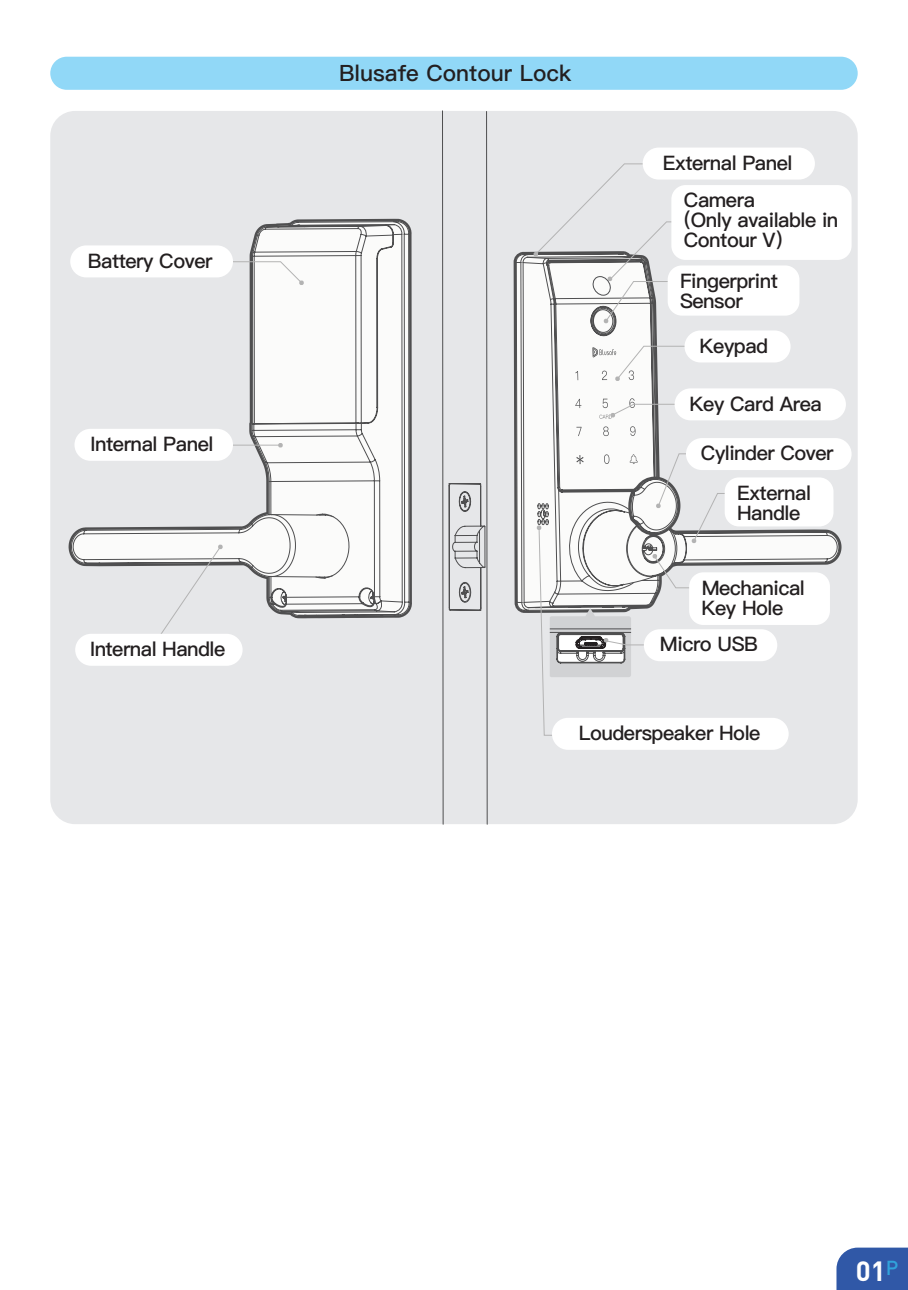
<style>
.page{position:relative;width:908px;height:1290px;background:#fff}
.page>*{position:absolute;margin:0;border:0;box-sizing:border-box;transform-origin:0 0}
.t1{font:700 27.5px "DIN";color:#fff}
.页眉左{font:22.5px "Ping Fang SC Bold";color:#231f20}
.提示标{font:20px "Ping Fang SC Bold";letter-spacing:-.025em;color:#231f20}
</style>
<div class="page">
<div style="left:836px;top:1247px;width:71px;height:43px;background:#3058a7"></div>
<div style="left:50px;top:111px;width:807px;height:713px;background:#e6e7e9;border-radius:25px"></div>
<svg style="left:71px;top:276px;width:169px;height:291px"></svg>
<svg style="left:240px;top:110px;width:247px;height:715px"></svg>
<svg style="left:459px;top:492px;width:11px;height:110px"></svg>
<svg style="left:515px;top:253px;width:324px;height:358px"></svg>
<svg style="left:522px;top:256px;width:156px;height:352px;background:#ececeb"></svg>
<svg style="left:575px;top:371px;width:3px;height:9px"></svg>
<svg style="left:575px;top:399px;width:6px;height:9px"></svg>
<svg style="left:576px;top:427px;width:5px;height:9px"></svg>
<svg style="left:603px;top:426px;width:5px;height:10px"></svg>
<svg style="left:629px;top:426px;width:6px;height:10px"></svg>
<div style="left:50px;top:57px;width:807px;height:33px;background:#91d8f7;border-radius:17px"></div>
<hr style="left:183px;top:445px;width:97px;height:1px;background:#b3b3b3">
<svg style="left:182px;top:261px;width:122px;height:24px"></svg>
<svg style="left:592px;top:346px;width:174px;height:35px"></svg>
<svg style="left:599px;top:398px;width:84px;height:21px"></svg>
<svg style="left:99px;top:544px;width:124px;height:90px"></svg>
<svg style="left:278px;top:443px;width:5px;height:5px"></svg>
<div style="left:70px;top:245px;width:163px;height:32px;background:#fff;border-radius:16px"></div>
<div style="left:75px;top:634px;width:167px;height:32px;background:#fff;border-radius:16px"></div>
<div style="left:551px;top:718px;width:237px;height:32px;background:#fff;border-radius:16px"></div>
<div style="left:74px;top:429px;width:159px;height:32px;background:#fff;border-radius:16px"></div>
<div style="left:642px;top:148px;width:172px;height:32px;background:#fff;border-radius:16px"></div>
<svg style="left:536px;top:453px;width:291px;height:283px"></svg>
<div style="left:643px;top:629px;width:134px;height:32px;background:#fff;border-radius:16px"></div>
<div style="left:685px;top:438px;width:166px;height:32px;background:#fff;border-radius:16px"></div>
<div style="left:674px;top:388px;width:171px;height:32px;background:#fff;border-radius:16px"></div>
<div style="left:684px;top:330px;width:106px;height:32px;background:#fff;border-radius:16px"></div>
<div style="left:688px;top:572px;width:141px;height:53px;background:#fff;border-radius:14px"></div>
<div style="left:724px;top:477px;width:109px;height:49px;background:#fff;border-radius:14px"></div>
<svg style="left:533px;top:163px;width:317px;height:161px"></svg>
<p class="提示标" style="left:88px;top:249px;width:126px">Battery Cover</p>
<p class="提示标" style="left:91px;top:432px;width:124px">Internal Panel</p>
<p class="提示标" style="left:90px;top:637px;width:136px">Internal Handle</p>
<p class="页眉左" style="left:339px;top:60px;width:234px">Blusafe Contour Lock</p>
<p class="提示标" style="left:662px;top:151px;width:131px">External Panel</p>
<p class="提示标" style="left:683px;top:188px;width:73px">Camera</p>
<p class="提示标" style="left:671px;top:208px;width:168px">（Only available in</p>
<p class="提示标" style="left:683px;top:228px;width:113px">Contour V）</p>
<p class="提示标" style="left:680px;top:269px;width:99px">Fingerprint</p>
<p class="提示标" style="left:679px;top:289px;width:65px">Sensor</p>
<p class="提示标" style="left:699px;top:334px;width:70px">Keypad</p>
<p class="提示标" style="left:689px;top:391px;width:134px">Key Card Area</p>
<p class="提示标" style="left:700px;top:441px;width:134px">Cylinder Cover</p>
<p class="提示标" style="left:736px;top:481px;width:75px">External</p>
<p class="提示标" style="left:736px;top:501px;width:65px">Handle</p>
<p class="提示标" style="left:701px;top:575px;width:105px">Mechanical</p>
<p class="提示标" style="left:701px;top:595px;width:83px">Key Hole</p>
<p class="提示标" style="left:659px;top:632px;width:99px">Micro USB</p>
<p class="提示标" style="left:578px;top:721px;width:183px">Louderspeaker Hole</p>
<h1 class="t1" style="left:855px;top:1252px;width:44px">01<sup>P</sup></h1>
</div>
